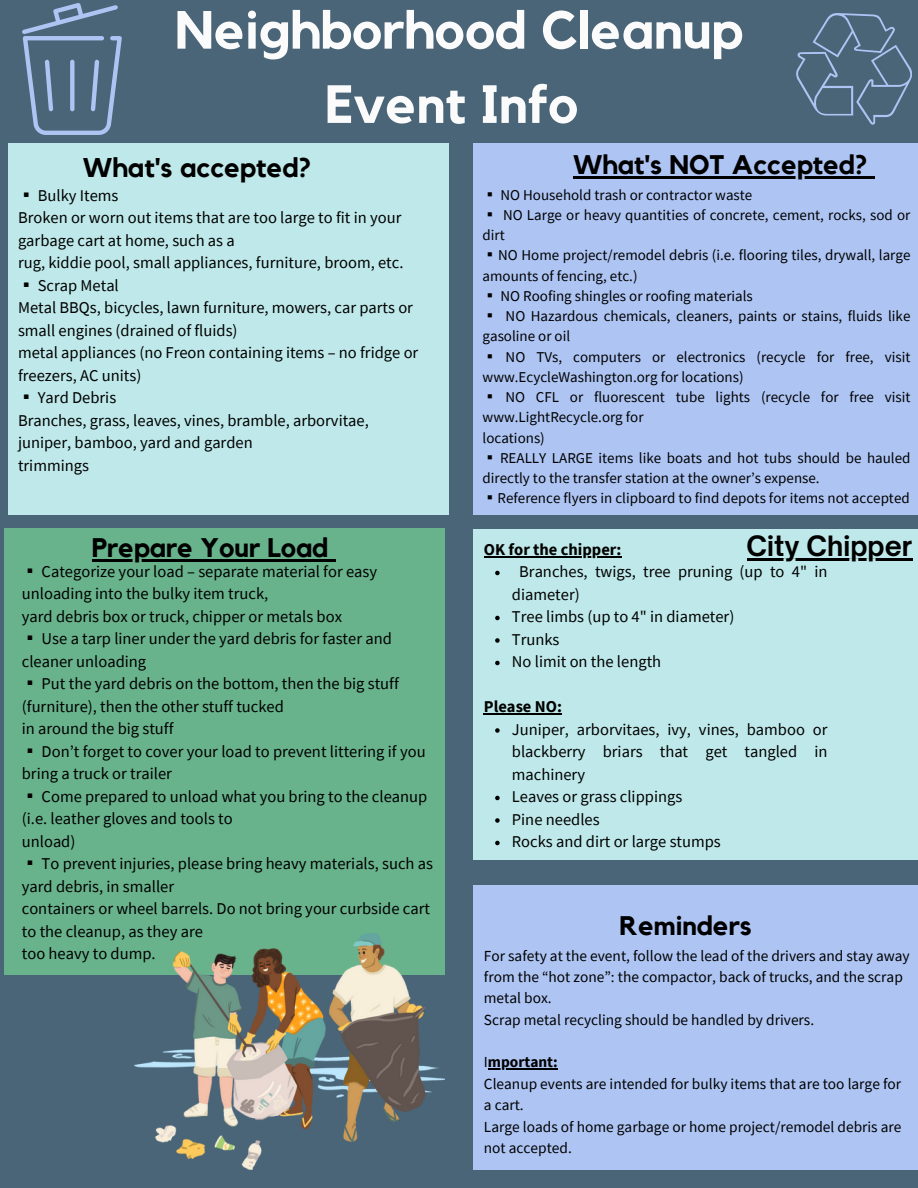
<style>
.page{position:relative;width:918px;height:1188px;background:#4a6478}
.page>*{position:absolute;margin:0;border:0;box-sizing:border-box;transform-origin:0 0}
.t1{font:700 53.1px/74.2px "Kollektif";color:#fbfbfb;text-align:center}
.t2{font:700 27px "Kollektif";color:#000}
.t3{font:700 26.85px "Kollektif";color:#000}
.t4{font:700 26.85px "Open Sauce One";color:#000}
.t5{font:16.5px/22.5px "Source Sans Pro";color:#000}
.t6{font:700 16.5px "Source Sans Pro";color:#000}
.t7{font:15.3px/21.3px "Source Sans Pro";color:#000}
.t8{font:700 15.3px "Source Sans Pro";color:#000}
.t9{font:15px/20.2px "Source Sans Pro";color:#000}
.s1{font-family:"Noto Sans CJ Ksc"}
.s2{font-weight:400}
</style>
<div class="page">
<div style="left:473px;top:143px;width:445px;height:372px;background:#aec5f4"></div>
<div style="left:8px;top:143px;width:441px;height:372px;background:#bee8e9"></div>
<div style="left:473px;top:529px;width:445px;height:330px;background:#bee8e9"></div>
<div style="left:4px;top:529px;width:441px;height:445px;background:#68b28c"></div>
<div style="left:473px;top:885px;width:445px;height:284px;background:#aec5f4"></div>
<svg style="left:796px;top:13px;width:116px;height:111px"></svg>
<svg style="left:22px;top:3px;width:100px;height:132px"></svg>
<img style="left:135px;top:934px;width:309px;height:235px">
<hr style="left:92px;top:560px;width:236px;height:2px;background:#000">
<svg style="left:328px;top:560px;width:8px;height:2px"></svg>
<hr style="left:573px;top:176px;width:295px;height:2px;background:#000">
<svg style="left:868px;top:176px;width:7px;height:2px"></svg>
<hr style="left:747px;top:559px;width:165px;height:2px;background:#000">
<hr style="left:488px;top:1069px;width:70px;height:1px;background:#000">
<hr style="left:484px;top:556px;width:137px;height:1px;background:#000">
<svg style="left:495px;top:571px;width:5px;height:4px"></svg>
<svg style="left:495px;top:616px;width:5px;height:4px"></svg>
<svg style="left:495px;top:638px;width:5px;height:5px"></svg>
<svg style="left:495px;top:661px;width:5px;height:4px"></svg>
<hr style="left:484px;top:714px;width:78px;height:1px;background:#000">
<svg style="left:495px;top:728px;width:5px;height:5px"></svg>
<svg style="left:495px;top:796px;width:5px;height:4px"></svg>
<svg style="left:495px;top:818px;width:5px;height:5px"></svg>
<svg style="left:495px;top:841px;width:5px;height:4px"></svg>
<h1 class="t1" style="left:175px;top:-5px;width:569px">Neighborhood Cleanup<br>Event Info</h1>
<p class="t2" style="left:83px;top:155px;width:230px">What's accepted?</p>
<p class="t3" style="left:573px;top:152px;width:296px">What's NOT Accepted?</p>
<p class="t5" style="left:18px;top:183px;width:102px"><span class="s1">▪</span> Bulky Items</p>
<p class="t5" style="left:18px;top:206px;width:385px">Broken or worn out items that are too large to fit in your garbage cart at home, such as a</p>
<p class="t5" style="left:18px;top:251px;width:387px">rug, kiddie pool, small appliances, furniture, broom, etc.</p>
<p class="t5" style="left:18px;top:273px;width:102px"><span class="s1">▪</span> Scrap Metal</p>
<p class="t5" style="left:18px;top:296px;width:397px">Metal BBQs, bicycles, lawn furniture, mowers, car parts or small engines (drained of fluids)</p>
<p class="t5" style="left:18px;top:341px;width:402px">metal appliances (no Freon containing items – no fridge or freezers, AC units)</p>
<h2 class="t5" style="left:18px;top:386px;width:100px"><span class="s1">▪</span> Yard Debris</h2>
<h2 class="t5" style="left:18px;top:408px;width:352px">Branches, grass, leaves, vines, bramble, arborvitae, juniper, bamboo, yard and garden</h2>
<p class="t5" style="left:18px;top:453px;width:72px">trimmings</p>
<p class="t9" style="left:483px;top:184px;width:271px"><span class="s1">▪</span> NO Household trash or contractor waste</p>
<p class="t9" style="left:483px;top:204px;width:429px"><span class="s1">▪</span> NO Large or heavy quantities of concrete, cement, rocks, sod or dirt</p>
<p class="t9" style="left:483px;top:245px;width:429px"><span class="s1">▪</span>NO Home project/remodel debris (i.e. flooring tiles, drywall, large amounts of fencing, etc.)</p>
<p class="t9" style="left:483px;top:285px;width:272px"><span class="s1">▪</span> NO Roofing shingles or roofing materials</p>
<p class="t9" style="left:483px;top:306px;width:429px"><span class="s1">▪</span> NO Hazardous chemicals, cleaners, paints or stains, fluids like gasoline or oil</p>
<p class="t9" style="left:483px;top:346px;width:429px"><span class="s1">▪</span> NO TVs, computers or electronics (recycle for free, visit www.EcycleWashington.org for locations)</p>
<p class="t9" style="left:483px;top:387px;width:429px"><span class="s1">▪</span> NO CFL or fluorescent tube lights (recycle for free visit www.LightRecycle.org for<br>locations)</p>
<p class="t9" style="left:483px;top:447px;width:429px"><span class="s1">▪</span> REALLY LARGE items like boats and hot tubs should be hauled directly to the transfer station at the owner’s expense.</p>
<p class="t9" style="left:483px;top:488px;width:429px"><span class="s1">▪</span>Reference flyers in clipboard to find depots for items not accepted</p>
<h3 class="t6" style="left:484px;top:539px;width:139px">OK for the chipper:</h3>
<p class="t5" style="left:512px;top:560px;width:317px;text-indent:7px">Branches, twigs, tree pruning (up to 4" in diameter)</p>
<p class="t5" style="left:512px;top:605px;width:224px">Tree limbs (up to 4" in diameter)</p>
<p class="t5" style="left:512px;top:628px;width:49px">Trunks</p>
<p class="t5" style="left:512px;top:650px;width:151px">No limit on the length</p>
<h2 class="t6" style="left:484px;top:696px;width:80px">Please NO:</h2>
<p class="t5" style="left:512px;top:718px;width:317px;text-align:justify">Juniper, arborvitaes, ivy, vines, bamboo or blackberry briars that get tangled in machinery</p>
<p class="t5" style="left:512px;top:785px;width:172px">Leaves or grass clippings</p>
<p class="t5" style="left:512px;top:808px;width:89px">Pine needles</p>
<p class="t5" style="left:512px;top:830px;width:210px">Rocks and dirt or large stumps</p>
<p class="t4" style="left:747px;top:530px;width:167px">City Chipper</p>
<h2 class="t3" style="left:92px;top:536px;width:238px">Prepare Your Load</h2>
<p class="t5" style="left:22px;top:560px;width:357px"><span class="s1">▪</span> Categorize your load – separate material for easy unloading into the bulky item truck,</p>
<p class="t5" style="left:22px;top:605px;width:322px">yard debris box or truck, chipper or metals box</p>
<p class="t5" style="left:22px;top:627px;width:371px"><span class="s1">▪</span> Use a tarp liner under the yard debris for faster and cleaner unloading</p>
<p class="t5" style="left:22px;top:672px;width:378px"><span class="s1">▪</span> Put the yard debris on the bottom, then the big stuff (furniture), then the other stuff tucked</p>
<p class="t5" style="left:22px;top:717px;width:153px">in around the big stuff</p>
<p class="t5" style="left:22px;top:740px;width:405px"><span class="s1">▪</span> Don’t forget to cover your load to prevent littering if you bring a truck or trailer</p>
<p class="t5" style="left:22px;top:785px;width:407px"><span class="s1">▪</span> Come prepared to unload what you bring to the cleanup (i.e. leather gloves and tools to</p>
<p class="t5" style="left:22px;top:830px;width:55px">unload)</p>
<p class="t5" style="left:22px;top:852px;width:413px"><span class="s1">▪</span> To prevent injuries, please bring heavy materials, such as yard debris, in smaller</p>
<p class="t5" style="left:22px;top:897px;width:410px">containers or wheel barrels. Do not bring your curbside cart to the cleanup, as they are</p>
<p class="t5" style="left:22px;top:942px;width:135px">too heavy to dump.</p>
<h2 class="t7" style="left:484px;top:945px;width:427px">For safety at the event, follow the lead of the drivers and stay away from the “hot zone”: the compactor, back of trucks, and the scrap metal box.</h2>
<h3 class="t7" style="left:484px;top:1009px;width:332px">Scrap metal recycling should be handled by drivers.</h3>
<p class="t8" style="left:484px;top:1052px;width:75px"><span class="s2">I</span>mportant:</p>
<p class="t7" style="left:484px;top:1073px;width:419px">Cleanup events are intended for bulky items that are too large for</p>
<p class="t7" style="left:484px;top:1094px;width:419px">a cart.<br>Large loads of home garbage or home project/remodel debris are</p>
<p class="t7" style="left:484px;top:1137px;width:90px">not accepted.</p>
<p class="t3" style="left:620px;top:914px;width:134px">Reminders</p>
</div>
